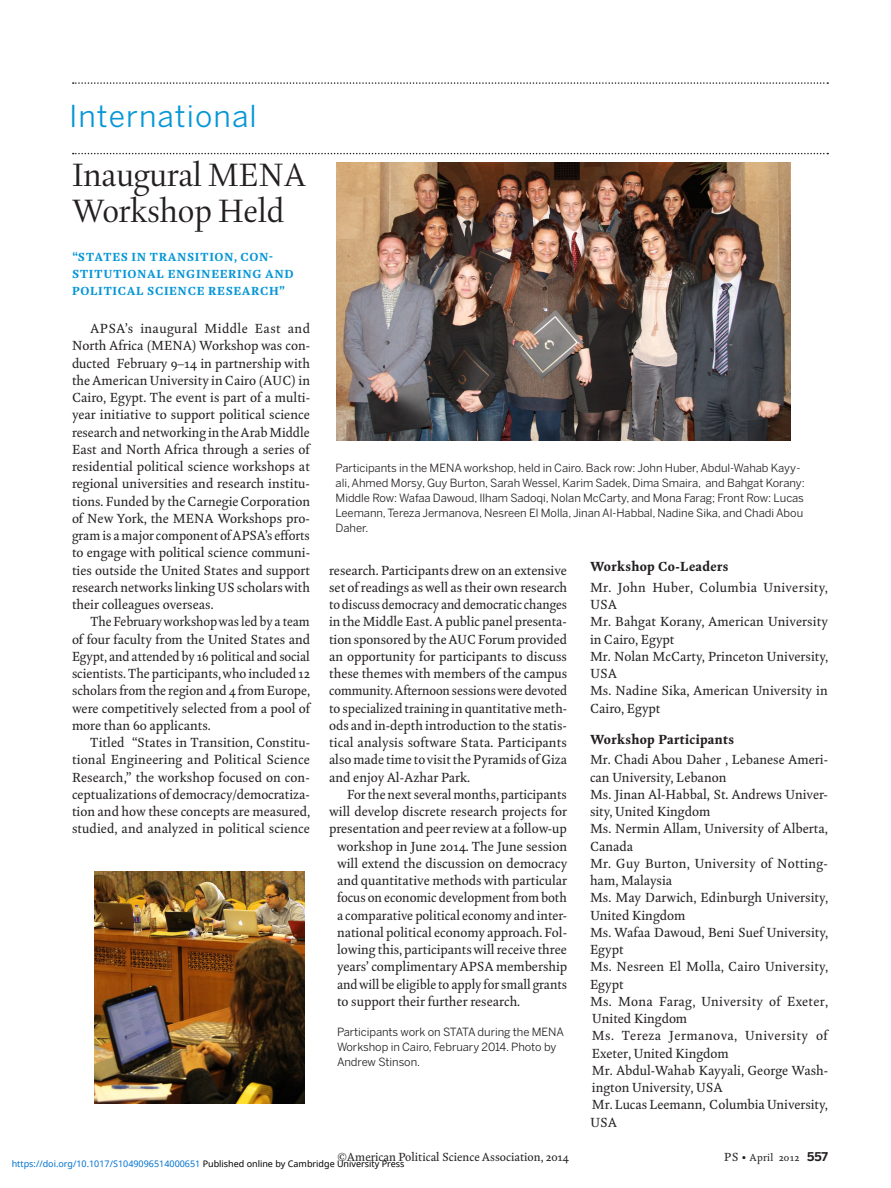
<style>
.page{position:relative;width:891px;height:1188px;background:#fff}
.page>*{position:absolute;margin:0;border:0;box-sizing:border-box;transform-origin:0 0}
.t1{font:33px/36px "Kingfisher Display";letter-spacing:-.005em;color:#231f20}
.t2{font:30px "Benton Sans";letter-spacing:.035em;color:#0696d7}
.t3{font:13.5px/17.2px "Kingfisher";letter-spacing:-.005em;color:#231f20;text-align:justify}
.t4{font:13.5px/17.2px "Kingfisher";letter-spacing:-.005em;color:#231f20;text-align:justify;scale:.96 1}
.t5{font:800 13.5px "Kingfisher";letter-spacing:.02em;color:#231f20}
.t6{font:800 12px/17.2px "Kingfisher";letter-spacing:.045em;color:#0696d7}
.t7{font:12px "Kingfisher";letter-spacing:-.005em;color:#231f20}
.t8{font:11.25px/15px "Benton Sans";letter-spacing:-.005em;color:#231f20}
.t9{font:10.5px "Kingfisher";letter-spacing:.025em;color:#231f20}
.t10{font:9px "Noto Sans";color:#0172cf}
.s1{color:#000}
.s2{font-size:12px}
.s3{font-family:"Benton Sans";font-weight:700;font-size:12px}
</style>
<div class="page">
<svg style="left:73px;top:82px;width:755px;height:2px"></svg>
<svg style="left:73px;top:153px;width:755px;height:1px"></svg>
<img style="left:336px;top:163px;width:454px;height:277px">
<img style="left:94px;top:872px;width:211px;height:232px">
<h2 class="t2" style="left:69px;top:99px;width:189px">International</h2>
<h1 class="t1" style="left:72px;top:156px;width:236px">Inaugural MENA<br>Workshop Held</h1>
<p class="t6" style="left:72px;top:248px;width:223px">“STATES IN TRANSITION, CON-<br>S TITUTIONAL ENGINEERING AND<br>POLITICAL SCIENCE RESEARCH”</p>
<p class="t3" style="left:72px;top:319px;width:240px;text-indent:18px">APSA’s inaugural Middle East and North Africa (MENA) Workshop was con&shy;ducted February 9–14 in partnership with the American University in Cairo (AUC) in Cairo, Egypt. The event is part of a multi&shy;year initiative to support political science research and networking in the Arab Middle East and North Africa through a series of residential political science workshops at regional universities and research institu&shy;tions. Funded by the Carnegie Corporation of New York, the MENA Workshops pro&shy;gram is a major component of APSA’s efforts to engage with political science communi&shy;ties outside the United States and support research networks linking US scholars with their colleagues overseas.</p>
<p class="t4" style="left:72px;top:613px;width:250px;text-indent:18px">The February workshop was led by a team of four faculty from the United States and Egypt, and attended by 16 political and social scientists. The participants, who included 12 scholars from the region and 4 from Europe, were competitively selected from a pool of more than 60 applicants.</p>
<p class="t3" style="left:72px;top:733px;width:240px;text-indent:18px">Titled “States in Transition, Constitu&shy;tional Engineering and Political Science Research,” the workshop focused on con&shy;ceptualizations of democracy/democratiza&shy;tion and how these concepts are measured, studied, and analyzed in political science</p>
<p class="t8" style="left:336px;top:460px;width:471px">Participants in the MENA workshop, held in Cairo. Back row: John Huber, Abdul-Wahab Kayy&shy;ali, Ahmed Morsy, Guy Burton, Sarah Wessel, Karim Sadek, Dima Smaira, and Bahgat Korany:<br>Middle Row: Wafaa Dawoud, Ilham Sadoqi, Nolan McCarty, and Mona Farag; Front Row: Lucas Leemann, Tereza Jermanova, Nesreen El Molla, Jinan Al-Habbal, Nadine Sika, and Chadi Abou Daher.</p>
<p class="t3" style="left:329px;top:561px;width:240px">research. Participants drew on an extensive set of readings as well as their own research to discuss democracy and democratic changes in the Middle East. A public panel presenta&shy;tion sponsored by the AUC Forum provided an opportunity for participants to discuss these themes with members of the campus community. Afternoon sessions were devoted to specialized training in quantitative meth&shy;ods and in-depth introduction to the statis&shy;tical analysis software Stata. Participants also made time to visit the Pyramids of Giza and enjoy Al-Azhar Park.</p>
<p class="t3" style="left:347px;top:785px;width:221px">For the next several months, participants</p>
<p class="t3" style="left:329px;top:802px;width:240px">will develop discrete research projects for</p>
<p class="t3" style="left:329px;top:820px;width:239px">presentation and peer review at a follow-up</p>
<p class="t3" style="left:337px;top:837px;width:232px">workshop in June 2014. The June session</p>
<p class="t3" style="left:337px;top:854px;width:232px">will extend the discussion on democracy</p>
<p class="t3" style="left:337px;top:871px;width:232px">and quantitative methods with particular</p>
<p class="t3" style="left:337px;top:889px;width:231px">focus on economic development from both</p>
<p class="t3" style="left:337px;top:906px;width:232px">a comparative political economy and inter-</p>
<p class="t3" style="left:337px;top:923px;width:232px">national political economy approach. Fol-</p>
<p class="t3" style="left:337px;top:940px;width:231px">lowing this, participants will receive three</p>
<p class="t3" style="left:337px;top:958px;width:232px">years’ complimentary APSA membership</p>
<p class="t3" style="left:337px;top:975px;width:232px">and will be eligible to apply for small grants</p>
<p class="t3" style="left:337px;top:992px;width:185px">to support their further research.</p>
<p class="t8" style="left:337px;top:1024px;width:229px">Participants work on STATA during the MENA<br>Workshop in Cairo, February 2014. Photo by<br>Andrew Stinson.</p>
<p class="t5" style="left:590px;top:557px;width:140px">WORKSHOP CO-LEADERS</p>
<p class="t3" style="left:590px;top:578px;width:240px;text-align:left">Mr. John Huber, Columbia University,<br>USA<br>Mr. Bahgat Korany, American University in Cairo, Egypt<br>Mr. Nolan McCarty, Princeton University,<br>USA<br>Ms. Nadine Sika, American University in<br>Cairo, Egypt</p>
<p class="t5" style="left:590px;top:730px;width:145px">WORKSHOP PARTICIPANTS</p>
<p class="t3" style="left:590px;top:751px;width:240px;text-align:left">Mr. Chadi Abou Daher , Lebanese Ameri&shy;can University, Lebanon<br>Ms. Jinan Al-Habbal, St. Andrews Univer&shy;sity, United Kingdom<br>Ms. Nermin Allam, University of Alberta,<br>Canada<br>Mr. Guy Burton, University of Notting&shy;ham, Malaysia<br>Ms. May Darwich, Edinburgh University,<br>United Kingdom<br>Ms. Wafaa Dawoud, Beni Suef University,<br>Egypt<br>Ms. Nesreen El Molla, Cairo University,<br>Egypt<br>Ms. Mona Farag, University of Exeter,<br>United Kingdom<br>Ms. Tereza Jermanova, University of<br>Exeter, United Kingdom<br>Mr. Abdul-Wahab Kayyali, George Wash&shy;ington University, USA<br>Mr. Lucas Leemann, Columbia University,<br>USA</p>
<p class="t7" style="left:338px;top:1149px;width:233px">©American Political Science Association, 2014</p>
<p class="t10" style="left:12px;top:1157px;width:394px">https://doi.org/10.1017/S1049096514000651 <span class="s1">Published online by Cambridge University Press</span></p>
<p class="t9" style="left:724px;top:1150px;width:105px"><span class="s2">PS •</span> April 2012 <span class="s3">557</span></p>
</div>
